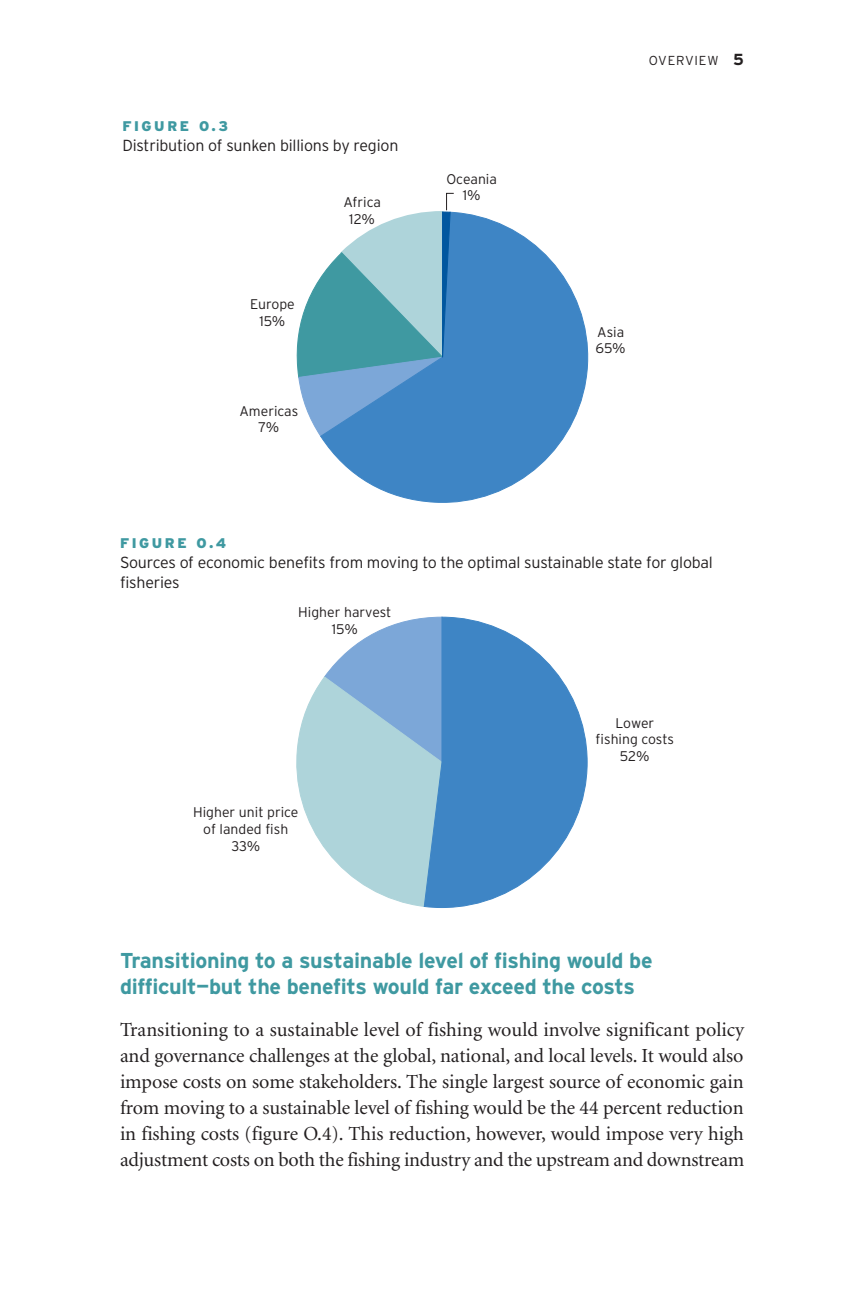
<style>
.page{position:relative;width:864px;height:1296px;background:#fff}
.page>*{position:absolute;margin:0;border:0;box-sizing:border-box;transform-origin:0 0}
.t1{font:700 21.6px/26px "Interstate";letter-spacing:-.015em;color:#3f99a1}
.t2{font:20px/26px "Minion";letter-spacing:-.01em;color:#231f20;text-align:justify}
.t3{font:300 16px/20px "Interstate";letter-spacing:-.015em;color:#231f20}
.t4{font:300 14px/16.8px "Interstate";color:#231f20;text-align:center}
.t5{font:900 14px "Interstate";letter-spacing:.185em;color:#3f99a1}
.t6{font:300 13px "Interstate";letter-spacing:.06em;color:#231f20}
.s1{font-weight:700;font-size:16px}
</style>
<div class="page">
<svg style="left:321px;top:212px;width:268px;height:291px"></svg>
<svg style="left:296px;top:193px;width:158px;height:245px"></svg>
<svg style="left:296px;top:617px;width:127px;height:290px"></svg>
<svg style="left:423px;top:616px;width:165px;height:292px"></svg>
<p class="t5" style="left:122px;top:118px;width:107px">FIGURE O.3</p>
<p class="t3" style="left:122px;top:135px;width:278px">Distribution of sunken billions by region</p>
<p class="t4" style="left:250px;top:296px;width:46px">Europe<br>15%</p>
<p class="t4" style="left:239px;top:402px;width:60px">Americas<br>7%</p>
<p class="t4" style="left:343px;top:194px;width:39px">Africa<br>12%</p>
<p class="t4" style="left:446px;top:170px;width:52px">Oceania<br>1%</p>
<p class="t6" style="left:649px;top:53px;width:97px">OVERVIEW <span class="s1">5</span></p>
<p class="t4" style="left:596px;top:323px;width:32px;text-align:left">Asia<br>65%</p>
<p class="t5" style="left:120px;top:535px;width:108px">FIGURE O.4</p>
<p class="t3" style="left:120px;top:553px;width:594px">Sources of economic benefits from moving to the optimal sustainable state for global fisheries</p>
<p class="t4" style="left:298px;top:604px;width:95px">Higher harvest<br>15%</p>
<p class="t4" style="left:193px;top:804px;width:107px">Higher unit price of landed fish<br>33%</p>
<p class="t4" style="left:596px;top:714px;width:80px">Lower fishing costs<br>52%</p>
<p class="t1" style="left:120px;top:948px;width:534px">Transitioning to a sustainable level of fishing would be difficult—but the benefits would far exceed the costs</p>
<p class="t2" style="left:120px;top:1018px;width:626px">Transitioning to a sustainable level of fishing would involve significant policy and governance challenges at the global, national, and local levels. It would also impose costs on some stakeholders. The single largest source of economic gain from moving to a sustainable level of fishing would be the 44 percent reduction in fishing costs (figure O.4). This reduction, however, would impose very high adjustment costs on both the fishing industry and the upstream and downstream</p>
</div>
